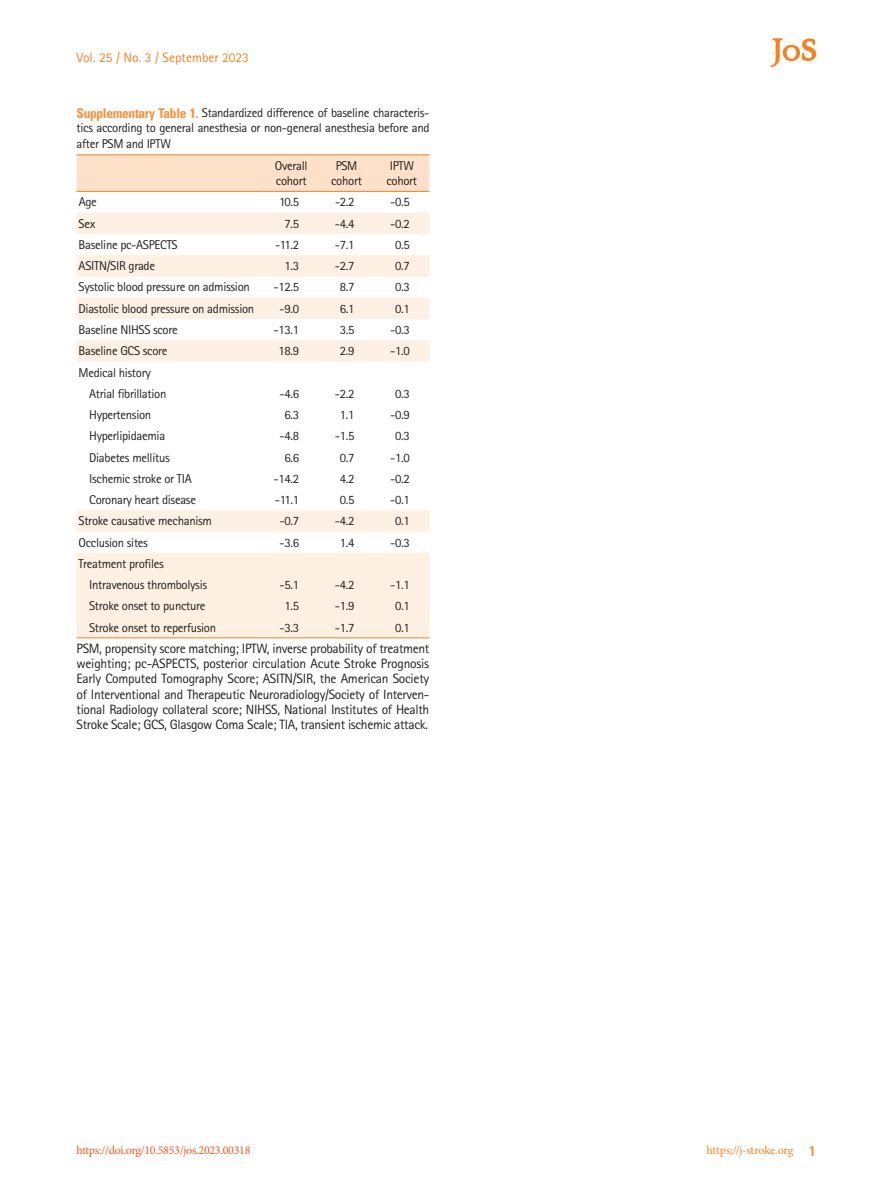
<style>
.page{position:relative;width:893px;height:1191px;background:#fff}
.page>*{position:absolute;margin:0;border:0;box-sizing:border-box;transform-origin:0 0}
.t1{font:13.5px/15.3px "Rotis Sans Serif Std";letter-spacing:-.025em;color:#231f20;text-align:justify}
.t2{font:13.5px "Rotis Sans Serif Std";color:#f58220}
.t3{font:12.75px/15.3px "Rotis Sans Serif Std";letter-spacing:-.025em;color:#231f20}
.t4{font:12px "Minion Pro";letter-spacing:-.025em;color:#f15921}
.t5{font:12px "Minion Pro";letter-spacing:-.015em;color:#f58220}
.s1{font-family:"Univers LT Std";font-weight:700;font-stretch:condensed;font-size:13.5px;color:#f6923c}
.s2{font-family:"Rotis Sans Serif Std";font-weight:800;font-size:15px}
</style>
<div class="page">
<svg style="left:770px;top:38px;width:46px;height:29px"></svg>
<svg style="left:77px;top:213px;width:352px;height:424px"></svg>
<hr style="left:87px;top:637px;width:177px;height:1px;background:#f58220">
<hr style="left:264px;top:637px;width:55px;height:1px;background:#f58220">
<hr style="left:319px;top:637px;width:55px;height:1px;background:#f58220">
<hr style="left:374px;top:637px;width:55px;height:1px;background:#f58220">
<svg style="left:77px;top:154px;width:352px;height:38px;background:#fddec3"></svg>
<hr style="left:87px;top:191px;width:177px;height:1px;background:#f58220">
<hr style="left:264px;top:191px;width:55px;height:1px;background:#f58220">
<hr style="left:319px;top:191px;width:55px;height:1px;background:#f58220">
<hr style="left:374px;top:191px;width:55px;height:1px;background:#f58220">
<p class="t2" style="left:77px;top:50px;width:174px">Vol. 25 / No. 3 / September 2023</p>
<p class="t3" style="left:77px;top:105px;width:354px;text-align:justify"><span class="s1">Supplementary Table 1.</span> Standardized difference of baseline characteris&shy;tics according to general anesthesia or non-general anesthesia before and after PSM and IPTW</p>
<p class="t3" style="left:275px;top:158px;width:34px">Overall cohort</p>
<p class="t3" style="left:331px;top:158px;width:32px;text-align:center">PSM cohort</p>
<p class="t3" style="left:386px;top:158px;width:32px">IPTW cohort</p>
<p class="t3" style="left:79px;top:194px;width:20px">Age</p>
<p class="t3" style="left:279px;top:194px;width:22px">10.5</p>
<p class="t3" style="left:335px;top:194px;width:21px">-2.2</p>
<p class="t3" style="left:390px;top:194px;width:21px">-0.5</p>
<p class="t3" style="left:79px;top:216px;width:18px">Sex</p>
<p class="t3" style="left:285px;top:216px;width:16px">7.5</p>
<p class="t3" style="left:335px;top:216px;width:21px">-4.4</p>
<p class="t3" style="left:390px;top:216px;width:21px">-0.2</p>
<p class="t3" style="left:79px;top:237px;width:101px">Baseline pc-ASPECTS</p>
<p class="t3" style="left:275px;top:237px;width:26px">-11.2</p>
<p class="t3" style="left:335px;top:237px;width:21px">-7.1</p>
<p class="t3" style="left:395px;top:237px;width:16px">0.5</p>
<p class="t3" style="left:79px;top:258px;width:78px">ASITN/SIR grade</p>
<p class="t3" style="left:285px;top:258px;width:16px">1.3</p>
<p class="t3" style="left:335px;top:258px;width:21px">-2.7</p>
<p class="t3" style="left:395px;top:258px;width:16px">0.7</p>
<p class="t3" style="left:79px;top:279px;width:173px">Systolic blood pressure on admission</p>
<p class="t3" style="left:274px;top:279px;width:27px">-12.5</p>
<p class="t3" style="left:340px;top:279px;width:16px">8.7</p>
<p class="t3" style="left:395px;top:279px;width:16px">0.3</p>
<p class="t3" style="left:79px;top:301px;width:177px">Diastolic blood pressure on admission</p>
<p class="t3" style="left:280px;top:301px;width:21px">-9.0</p>
<p class="t3" style="left:340px;top:301px;width:16px">6.1</p>
<p class="t3" style="left:395px;top:301px;width:16px">0.1</p>
<p class="t3" style="left:79px;top:322px;width:101px">Baseline NIHSS score</p>
<p class="t3" style="left:274px;top:322px;width:27px">-13.1</p>
<p class="t3" style="left:340px;top:322px;width:16px">3.5</p>
<p class="t3" style="left:390px;top:322px;width:21px">-0.3</p>
<p class="t3" style="left:79px;top:343px;width:90px">Baseline GCS score</p>
<p class="t3" style="left:278px;top:343px;width:22px">18.9</p>
<p class="t3" style="left:340px;top:343px;width:16px">2.9</p>
<p class="t3" style="left:390px;top:343px;width:21px">-1.0</p>
<p class="t3" style="left:89px;top:361px;width:79px;line-height:21.3px;text-indent:-11px">Medical history<br>Atrial fibrillation</p>
<p class="t3" style="left:280px;top:386px;width:21px">-4.6</p>
<p class="t3" style="left:335px;top:386px;width:21px">-2.2</p>
<p class="t3" style="left:395px;top:386px;width:16px">0.3</p>
<p class="t3" style="left:89px;top:407px;width:64px">Hypertension</p>
<p class="t3" style="left:284px;top:407px;width:16px">6.3</p>
<p class="t3" style="left:340px;top:407px;width:16px">1.1</p>
<p class="t3" style="left:390px;top:407px;width:21px">-0.9</p>
<p class="t3" style="left:89px;top:428px;width:78px">Hyperlipidaemia</p>
<p class="t3" style="left:280px;top:428px;width:21px">-4.8</p>
<p class="t3" style="left:335px;top:428px;width:21px">-1.5</p>
<p class="t3" style="left:395px;top:428px;width:16px">0.3</p>
<p class="t3" style="left:89px;top:449px;width:82px">Diabetes mellitus</p>
<p class="t3" style="left:284px;top:449px;width:16px">6.6</p>
<p class="t3" style="left:340px;top:449px;width:16px">0.7</p>
<p class="t3" style="left:390px;top:449px;width:21px">-1.0</p>
<p class="t3" style="left:89px;top:471px;width:104px">Ischemic stroke or TIA</p>
<p class="t3" style="left:274px;top:471px;width:27px">-14.2</p>
<p class="t3" style="left:340px;top:471px;width:16px">4.2</p>
<p class="t3" style="left:390px;top:471px;width:21px">-0.2</p>
<p class="t3" style="left:89px;top:492px;width:108px">Coronary heart disease</p>
<p class="t3" style="left:275px;top:492px;width:26px">-11.1</p>
<p class="t3" style="left:340px;top:492px;width:16px">0.5</p>
<p class="t3" style="left:390px;top:492px;width:21px">-0.1</p>
<p class="t3" style="left:79px;top:513px;width:135px">Stroke causative mechanism</p>
<p class="t3" style="left:280px;top:513px;width:21px">-0.7</p>
<p class="t3" style="left:335px;top:513px;width:21px">-4.2</p>
<p class="t3" style="left:395px;top:513px;width:16px">0.1</p>
<p class="t3" style="left:79px;top:534px;width:71px">Occlusion sites</p>
<p class="t3" style="left:280px;top:534px;width:21px">-3.6</p>
<p class="t3" style="left:340px;top:534px;width:16px">1.4</p>
<p class="t3" style="left:390px;top:534px;width:21px">-0.3</p>
<p class="t3" style="left:89px;top:553px;width:120px;line-height:21.3px;text-indent:-11px">Treatment profiles<br>Intravenous thrombolysis</p>
<p class="t3" style="left:280px;top:577px;width:21px">-5.1</p>
<p class="t3" style="left:335px;top:577px;width:21px">-4.2</p>
<p class="t3" style="left:390px;top:577px;width:21px">-1.1</p>
<p class="t3" style="left:89px;top:598px;width:118px">Stroke onset to puncture</p>
<p class="t3" style="left:284px;top:598px;width:16px">1.5</p>
<p class="t3" style="left:335px;top:598px;width:21px">-1.9</p>
<p class="t3" style="left:395px;top:598px;width:16px">0.1</p>
<p class="t3" style="left:89px;top:619px;width:128px">Stroke onset to reperfusion</p>
<p class="t3" style="left:280px;top:619px;width:21px">-3.3</p>
<p class="t3" style="left:335px;top:619px;width:21px">-1.7</p>
<p class="t3" style="left:395px;top:619px;width:16px">0.1</p>
<p class="t1" style="left:77px;top:640px;width:354px">PSM, propensity score matching; IPTW, inverse probability of treatment weighting; pc-ASPECTS, posterior circulation Acute Stroke Prognosis Early Computed Tomography Score; ASITN/SIR, the American Society of Interventional and Therapeutic Neuroradiology/Society of Interven&shy;tional Radiology collateral score; NIHSS, National Institutes of Health Stroke Scale; GCS, Glasgow Coma Scale; TIA, transient ischemic attack.</p>
<p class="t4" style="left:77px;top:1142px;width:175px">https://doi.org/10.5853/jos.2023.00318</p>
<p class="t5" style="left:706px;top:1142px;width:112px">https://j-stroke.org <span class="s2">1</span></p>
</div>
